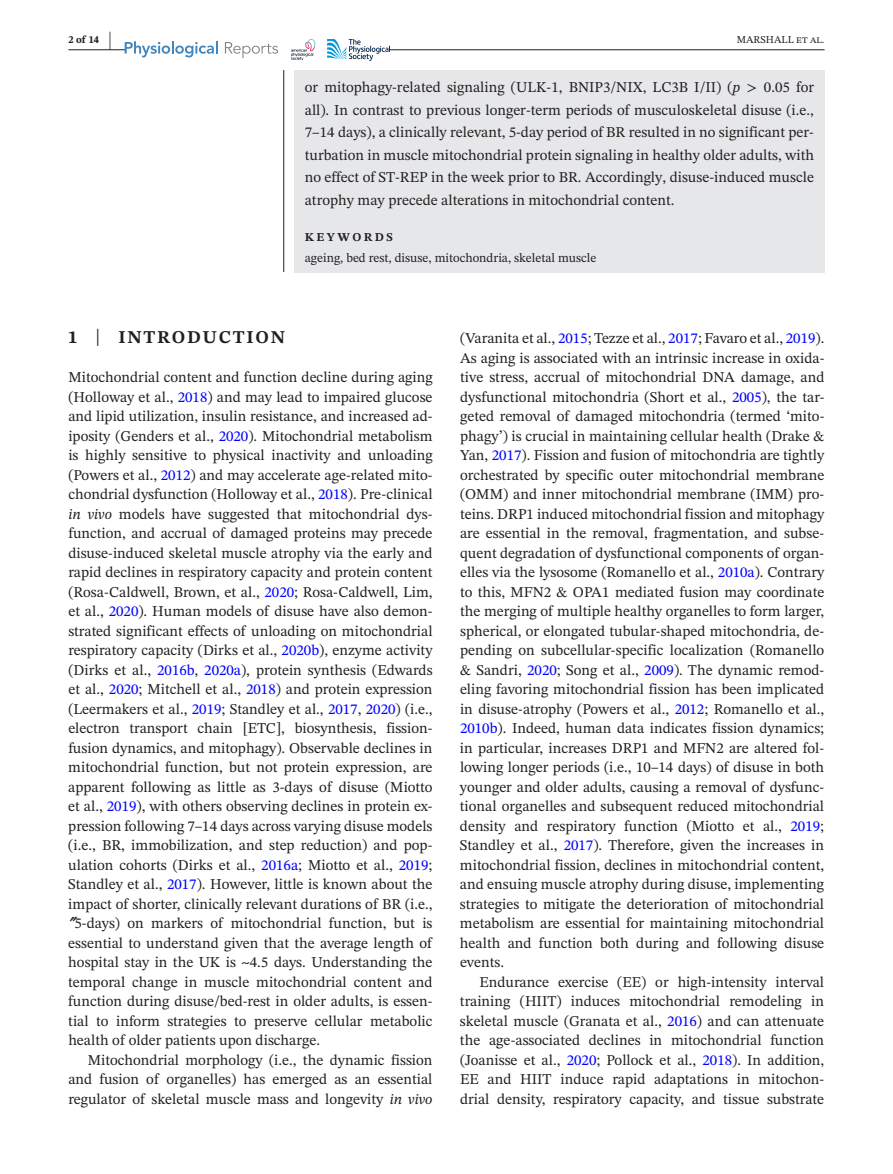
<style>
.page{position:relative;width:893px;height:1174px;background:#fff}
.page>*{position:absolute;margin:0;border:0;box-sizing:border-box;transform-origin:0 0}
.t1{font:700 18px "STIX Two Text";letter-spacing:.1em;color:#231f20}
.t2{font:15px/19.5px "STIX Two Text";color:#231f20;text-align:justify}
.t3{font:12.75px "STIX Two Text";color:#231f20}
.t4{font:700 12px "STIX Two Text";letter-spacing:.2em;color:#231f20}
.t5{font:10.5px "STIX Two Text";color:#231f20}
.t6{font:700 10.5px "STIX Two Text";color:#231f20}
.s1{font-size:21px}
.s2{font-style:italic}
.s3{font-weight:400;font-size:23.7px}
.s4{color:#00f}
</style>
<div class="page">
<hr style="left:68px;top:49px;width:756px;height:1px;background:#231f20">
<div style="left:125px;top:39px;width:264px;height:21px;background:#fff"></div>
<svg style="left:291px;top:39px;width:24px;height:21px"></svg>
<img style="left:328px;top:39px;width:61px;height:21px">
<svg style="left:125px;top:41px;width:93px;height:16px"></svg>
<svg style="left:225px;top:42px;width:53px;height:16px"></svg>
<div style="left:294px;top:70px;width:530px;height:202px;background:#e6e7e9"></div>
<hr style="left:283px;top:70px;width:1px;height:202px;background:#231f20">
<p class="t6" style="left:68px;top:32px;width:44px">2 of 14 <span class="s1">|</span></p>
<p class="t5" style="left:737px;top:32px;width:89px">MARSHALL et al.</p>
<p class="t2" style="left:305px;top:76px;width:511px;line-height:22.5px">or mitophagy-related signaling (ULK-1, BNIP3/NIX, LC3B I/II) (<span class="s2">p</span> &gt; 0.05 for all). In contrast to previous longer-term periods of musculoskeletal disuse (i.e., 7–14 days), a clinically relevant, 5-day period of BR resulted in no significant per&shy;turbation in muscle mitochondrial protein signaling in healthy older adults, with no effect of ST-REP in the week prior to BR. Accordingly, disuse-induced muscle atrophy may precede alterations in mitochondrial content.</p>
<p class="t4" style="left:305px;top:228px;width:90px">KEYWORDS</p>
<p class="t3" style="left:305px;top:248px;width:293px">ageing, bed rest, disuse, mitochondria, skeletal muscle</p>
<p class="t1" style="left:68px;top:324px;width:218px">1 <span class="s3">|</span> INTRODUCTION</p>
<p class="t2" style="left:68px;top:367px;width:366px">Mitochondrial content and function decline during aging (Holloway et al., <span class="s4">2018</span>) and may lead to impaired glucose and lipid utilization, insulin resistance, and increased ad&shy;iposity (Genders et al., <span class="s4">2020</span>). Mitochondrial metabolism is highly sensitive to physical inactivity and unloading (Powers et al., <span class="s4">2012</span>) and may accelerate age-related mito&shy;chondrial dysfunction (Holloway et al., <span class="s4">2018</span>). Pre-clinical <span class="s2">in vivo</span> models have suggested that mitochondrial dys&shy;function, and accrual of damaged proteins may precede disuse-induced skeletal muscle atrophy via the early and rapid declines in respiratory capacity and protein content (Rosa-Caldwell, Brown, et al., <span class="s4">2020</span>; Rosa-Caldwell, Lim, et al., <span class="s4">2020</span>). Human models of disuse have also demon&shy;strated significant effects of unloading on mitochondrial respiratory capacity (Dirks et al., <span class="s4">2020b</span>), enzyme activity (Dirks et al., <span class="s4">2016b</span>, <span class="s4">2020a</span>), protein synthesis (Edwards et al., <span class="s4">2020</span>; Mitchell et al., <span class="s4">2018</span>) and protein expression (Leermakers et al., <span class="s4">2019</span>; Standley et al., <span class="s4">2017</span>, <span class="s4">2020</span>) (i.e., electron transport chain [ETC], biosynthesis, fission&shy;fusion dynamics, and mitophagy). Observable declines in mitochondrial function, but not protein expression, are apparent following as little as 3-days of disuse (Miotto et al., <span class="s4">2019</span>), with others observing declines in protein ex&shy;pression following 7–14 days across varying disuse models (i.e., BR, immobilization, and step reduction) and pop&shy;ulation cohorts (Dirks et al., <span class="s4">2016a</span>; Miotto et al., <span class="s4">2019</span>; Standley et al., <span class="s4">2017</span>). However, little is known about the impact of shorter, clinically relevant durations of BR (i.e., ≤5-days) on markers of mitochondrial function, but is essential to understand given that the average length of hospital stay in the UK is ~4.5 days. Understanding the temporal change in muscle mitochondrial content and function during disuse/bed-rest in older adults, is essen&shy;tial to inform strategies to preserve cellular metabolic health of older patients upon discharge.</p>
<p class="t2" style="left:68px;top:1050px;width:366px;text-indent:19px">Mitochondrial morphology (i.e., the dynamic fission and fusion of organelles) has emerged as an essential regulator of skeletal muscle mass and longevity <span class="s2">in vivo</span></p>
<p class="t2" style="left:460px;top:328px;width:366px">(Varanita et al., <span class="s4">2015</span>; Tezze et al., <span class="s4">2017</span>; Favaro et al., <span class="s4">2019</span>).<br>As aging is associated with an intrinsic increase in oxida&shy;tive stress, accrual of mitochondrial DNA damage, and dysfunctional mitochondria (Short et al., <span class="s4">2005</span>), the tar&shy;geted removal of damaged mitochondria (termed ‘mito&shy;phagy’) is crucial in maintaining cellular health (Drake &amp; Yan, <span class="s4">2017</span>). Fission and fusion of mitochondria are tightly orchestrated by specific outer mitochondrial membrane (OMM) and inner mitochondrial membrane (IMM) pro&shy;teins. DRP1 induced mitochondrial fission and mitophagy are essential in the removal, fragmentation, and subse&shy;quent degradation of dysfunctional components of organ&shy;elles via the lysosome (Romanello et al., <span class="s4">2010a</span>). Contrary to this, MFN2 &amp; OPA1 mediated fusion may coordinate the merging of multiple healthy organelles to form larger, spherical, or elongated tubular-shaped mitochondria, de&shy;pending on subcellular-specific localization (Romanello &amp; Sandri, <span class="s4">2020</span>; Song et al., <span class="s4">2009</span>). The dynamic remod&shy;eling favoring mitochondrial fission has been implicated in disuse-atrophy (Powers et al., <span class="s4">2012</span>; Romanello et al., <span class="s4">2010b</span>). Indeed, human data indicates fission dynamics; in particular, increases DRP1 and MFN2 are altered fol&shy;lowing longer periods (i.e., 10–14 days) of disuse in both younger and older adults, causing a removal of dysfunc&shy;tional organelles and subsequent reduced mitochondrial density and respiratory function (Miotto et al., <span class="s4">2019</span>; Standley et al., <span class="s4">2017</span>). Therefore, given the increases in mitochondrial fission, declines in mitochondrial content, and ensuing muscle atrophy during disuse, implementing strategies to mitigate the deterioration of mitochondrial metabolism are essential for maintaining mitochondrial health and function both during and following disuse events.</p>
<p class="t2" style="left:460px;top:972px;width:366px;text-indent:20px">Endurance exercise (EE) or high-intensity interval training (HIIT) induces mitochondrial remodeling in skeletal muscle (Granata et al., <span class="s4">2016</span>) and can attenuate the age-associated declines in mitochondrial function (Joanisse et al., <span class="s4">2020</span>; Pollock et al., <span class="s4">2018</span>). In addition, EE and HIIT induce rapid adaptations in mitochon&shy;drial density, respiratory capacity, and tissue substrate</p>
</div>
